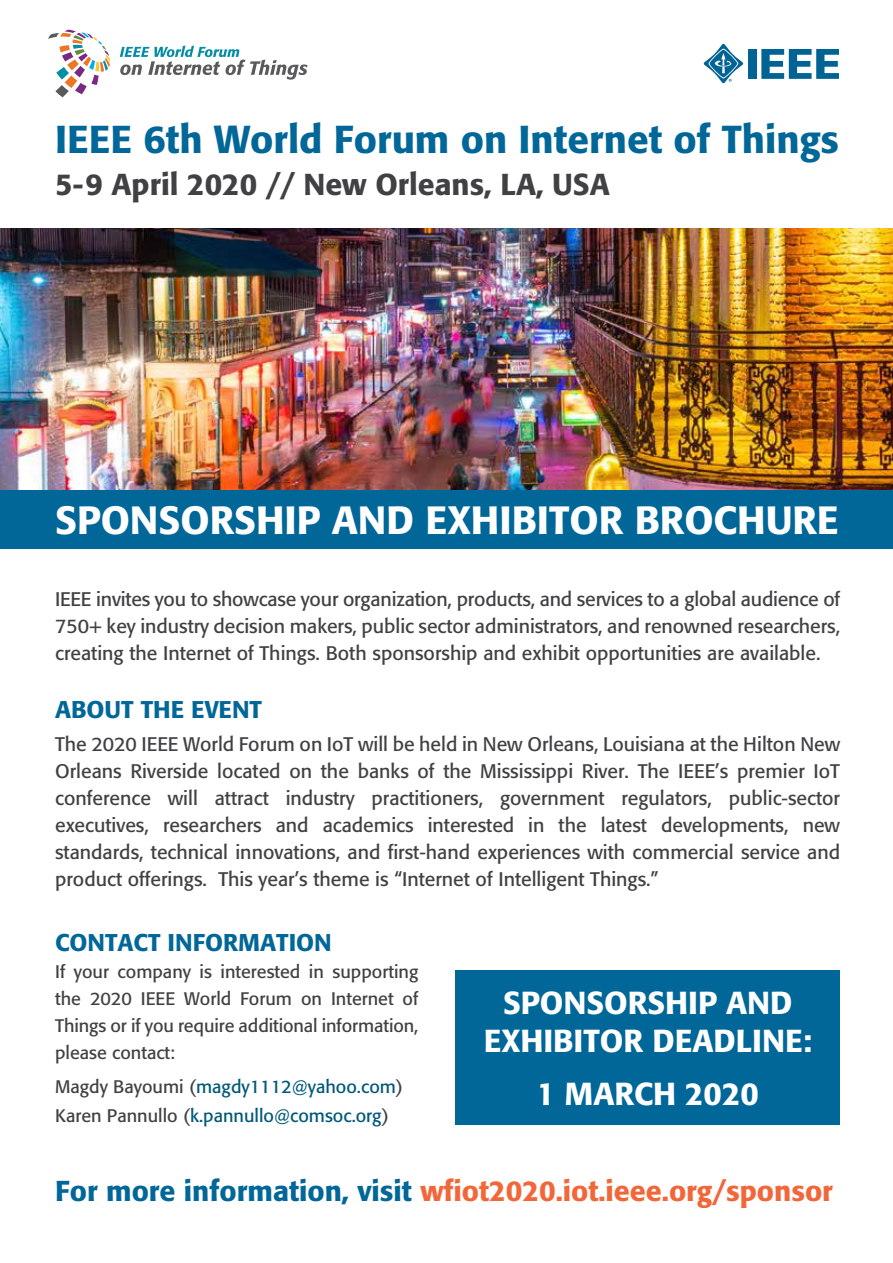
<style>
.page{position:relative;width:893px;height:1263px;background:#fff}
.page>*{position:absolute;margin:0;border:0;box-sizing:border-box;transform-origin:0 0}
.t1{font:500 39px "Formata";color:#fff}
.t2{font:500 38.55px "Formata";color:#016799}
.t3{font:500 31.5px/37.8px "Formata";color:#fff;text-align:center}
.t4{font:500 30px "Formata";color:#414042}
.t5{font:500 28.5px "Formata";color:#f26739}
.t6{font:500 24px "Formata";color:#016799}
.t7{font:19.5px/27px "Formata";color:#414042;text-align:justify}
.t8{font:18px/27px "Formata";letter-spacing:-.005em;color:#414042;text-align:justify}
.t9{font:18px/28.5px "Formata";color:#005978}
.s1{color:#414042}
.s2{color:#016799}
</style>
<div class="page">
<img style="left:0;top:228px;width:893px;height:262px">
<svg style="left:704px;top:44px;width:39px;height:39px"></svg>
<div style="left:749px;top:49px;width:8px;height:30px;background:#006394"></div>
<svg style="left:761px;top:49px;width:78px;height:30px"></svg>
<svg style="left:55px;top:85px;width:14px;height:12px"></svg>
<svg style="left:48px;top:30px;width:63px;height:64px"></svg>
<svg style="left:120px;top:46px;width:187px;height:34px"></svg>
<div style="left:0;top:490px;width:893px;height:59px;background:#016799"></div>
<div style="left:455px;top:970px;width:385px;height:154px;background:#016799"></div>
<h2 class="t2" style="left:55px;top:116px;width:785px">IEEE 6th World Forum on Internet of Things</h2>
<h3 class="t4" style="left:55px;top:166px;width:556px">5-9 April 2020 // New Orleans, LA, USA</h3>
<h1 class="t1" style="left:55px;top:496px;width:785px">SPONSORSHIP AND EXHIBITOR BROCHURE</h1>
<p class="t7" style="left:55px;top:586px;width:787px">IEEE invites you to showcase your organization, products, and services to a global audience of 750+ key industry decision makers, public sector administrators, and renowned researchers, creating the Internet of Things. Both sponsorship and exhibit opportunities are available.</p>
<p class="t6" style="left:55px;top:695px;width:208px">ABOUT THE EVENT</p>
<p class="t7" style="left:55px;top:730px;width:786px">The 2020 IEEE World Forum on IoT will be held in New Orleans, Louisiana at the Hilton New Orleans Riverside located on the banks of the Mississippi River. The IEEE’s premier IoT conference will attract industry practitioners, government regulators, public-sector executives, researchers and academics interested in the latest developments, new standards, technical innovations, and first-hand experiences with commercial service and product offerings. This year’s theme is “Internet of Intelligent Things.”</p>
<p class="t6" style="left:55px;top:928px;width:278px">CONTACT INFORMATION</p>
<p class="t8" style="left:55px;top:958px;width:365px">If your company is interested in supporting the 2020 IEEE World Forum on Internet of Things or if you require additional information, please contact:</p>
<p class="t9" style="left:55px;top:1073px;width:349px"><span class="s1">Magdy Bayoumi (</span>magdy1112@yahoo.com<span class="s1">)<br>Karen Pannullo (</span>k.pannullo@comsoc.org<span class="s1">)</span></p>
<h3 class="t3" style="left:484px;top:984px;width:330px">SPONSORSHIP AND<br>EXHIBITOR DEADLINE:</h3>
<h3 class="t3" style="left:537px;top:1074px;width:223px">1 MARCH 2020</h3>
<h3 class="t5" style="left:55px;top:1173px;width:779px"><span class="s2">For more information, visit</span> wfiot2020.iot.ieee.org/sponsor</h3>
</div>
